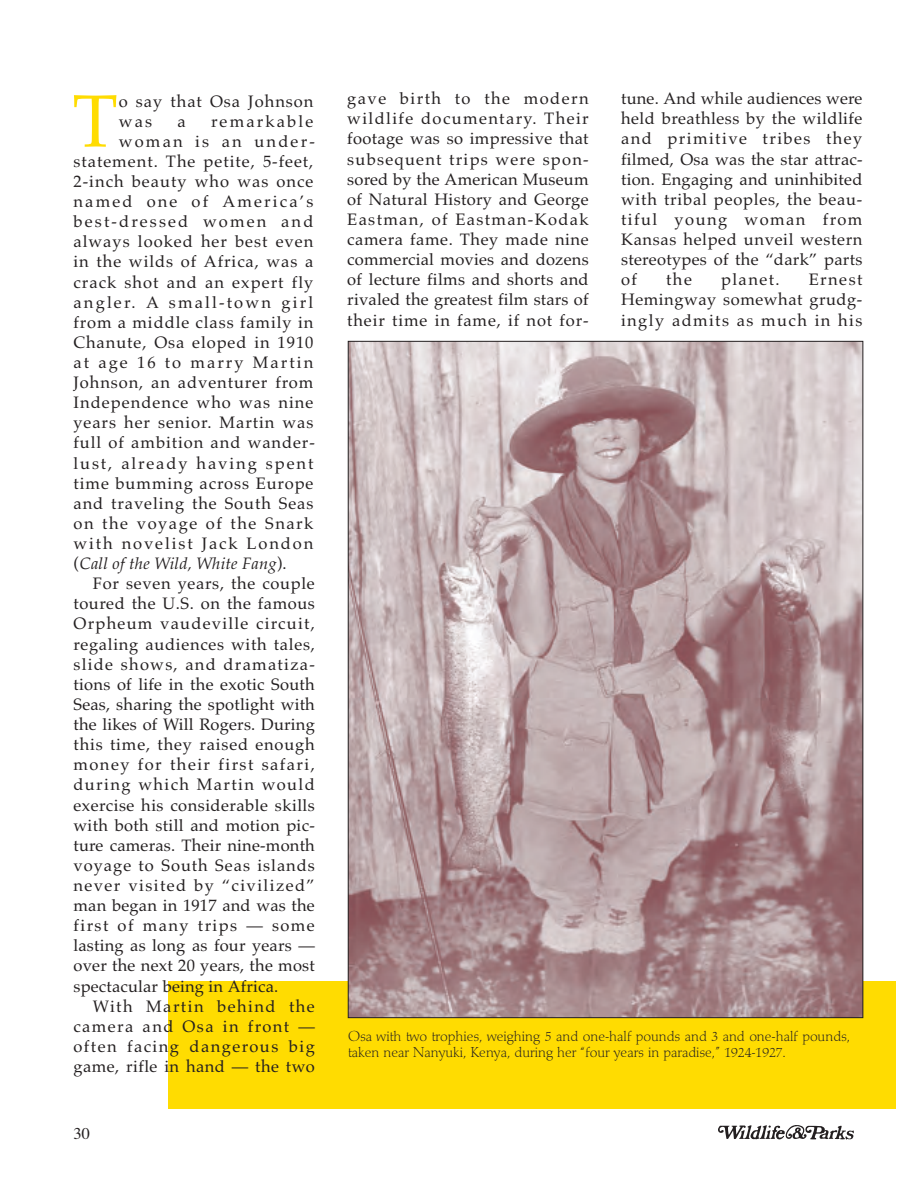
<style>
.page{position:relative;width:918px;height:1188px;background:#fff}
.page>*{position:absolute;margin:0;border:0;box-sizing:border-box;transform-origin:0 0}
.t1{font:74.4px "Palatino";color:#ffdc01}
.t2{font:16.5px/20.1px "Palatino";letter-spacing:.055em;color:#231f20;text-align:justify}
.t3{font:16.5px "Palatino";letter-spacing:.01em;color:#231f20}
.t4{font:16.5px "Palatino";letter-spacing:.085em;color:#231f20}
.t5{font:16.5px "Palatino";letter-spacing:.13em;color:#231f20}
.t6{font:16.5px "Palatino";letter-spacing:.03em;color:#231f20}
.t7{font:16.5px "Palatino";letter-spacing:.075em;color:#231f20}
.t8{font:16.5px "Palatino";letter-spacing:.115em;color:#231f20}
.t9{font:16.5px "Palatino";letter-spacing:.015em;color:#231f20}
.t10{font:italic 16.5px "Palatino";letter-spacing:.01em;color:#231f20}
.t11{font:16.5px "Palatino";letter-spacing:.02em;color:#231f20}
.t12{font:16.5px "Palatino";letter-spacing:.035em;color:#231f20}
.t13{font:16.5px "Palatino";letter-spacing:.09em;color:#231f20}
.t14{font:16.5px "Palatino";letter-spacing:.125em;color:#231f20}
.t15{font:16.5px "Times";color:#231f20}
.t16{font:15px/15.8px "Palton Light DTC";color:#231f20}
.s1{font-style:normal}
</style>
<div class="page">
<div style="left:169px;top:982px;width:727px;height:127px;background:#ffdc01"></div>
<svg style="left:718px;top:1125px;width:136px;height:15px"></svg>
<img style="left:350px;top:343px;width:511px;height:673px">
<h1 class="t1" style="left:72px;top:92px;width:47px">T</h1>
<p class="t2" style="left:119px;top:93px;width:196px">o say that Osa Johnson was</p>
<p class="t2" style="left:178px;top:113px;width:10px">a</p>
<p class="t5" style="left:211px;top:115px;width:104px">remarkable</p>
<p class="t5" style="left:119px;top:135px;width:198px">woman is an under-</p>
<p class="t2" style="left:74px;top:153px;width:241px">statement. The petite, 5-feet,</p>
<p class="t2" style="left:74px;top:173px;width:241px">2-inch beauty who was once</p>
<p class="t5" style="left:74px;top:195px;width:242px">named one of America’s</p>
<p class="t5" style="left:74px;top:215px;width:241px">best-dressed women and</p>
<p class="t2" style="left:74px;top:234px;width:241px">always looked her best even</p>
<p class="t2" style="left:74px;top:254px;width:241px">in the wilds of Africa, was a</p>
<p class="t2" style="left:74px;top:274px;width:241px">crack shot and an expert fly</p>
<p class="t5" style="left:74px;top:296px;width:241px">angler. A small-town girl</p>
<p class="t2" style="left:74px;top:314px;width:241px">from a middle class family in</p>
<p class="t2" style="left:74px;top:334px;width:241px">Chanute, Osa eloped in 1910</p>
<p class="t14" style="left:74px;top:356px;width:241px">at age 16 to marry Martin</p>
<p class="t2" style="left:74px;top:374px;width:241px">Johnson, an adventurer from</p>
<p class="t2" style="left:74px;top:394px;width:241px">Independence who was nine</p>
<p class="t2" style="left:74px;top:415px;width:241px">years her senior. Martin was</p>
<p class="t2" style="left:74px;top:435px;width:243px">full of ambition and wander-</p>
<p class="t8" style="left:74px;top:456px;width:241px">lust, already having spent</p>
<p class="t2" style="left:74px;top:475px;width:241px">time bumming across Europe</p>
<p class="t2" style="left:74px;top:495px;width:241px">and traveling the South Seas</p>
<p class="t13" style="left:74px;top:517px;width:241px">on the voyage of the Snark</p>
<p class="t8" style="left:74px;top:537px;width:241px">with novelist Jack London</p>
<p class="t10" style="left:74px;top:557px;width:215px"><span class="s1">(</span>Call of the Wild, White Fang<span class="s1">).</span></p>
<p class="t2" style="left:93px;top:575px;width:223px">For seven years, the couple</p>
<p class="t12" style="left:73px;top:597px;width:243px">toured the U.S. on the famous</p>
<p class="t7" style="left:73px;top:617px;width:243px">Orpheum vaudeville circuit,</p>
<p class="t2" style="left:73px;top:636px;width:243px">regaling audiences with tales,</p>
<p class="t7" style="left:73px;top:658px;width:243px">slide shows, and dramatiza-</p>
<p class="t9" style="left:73px;top:678px;width:243px">tions of life in the exotic South</p>
<p class="t3" style="left:73px;top:698px;width:243px">Seas, sharing the spotlight with</p>
<p class="t3" style="left:73px;top:718px;width:243px">the likes of Will Rogers. During</p>
<p class="t2" style="left:73px;top:736px;width:243px">this time, they raised enough</p>
<p class="t4" style="left:73px;top:758px;width:243px">money for their first safari,</p>
<p class="t4" style="left:73px;top:778px;width:243px">during which Martin would</p>
<p class="t6" style="left:73px;top:798px;width:243px">exercise his considerable skills</p>
<p class="t11" style="left:73px;top:819px;width:243px">with both still and motion pic-</p>
<p class="t3" style="left:73px;top:839px;width:243px">ture cameras. Their nine-month</p>
<p class="t2" style="left:73px;top:857px;width:243px">voyage to South Seas islands</p>
<p class="t4" style="left:73px;top:879px;width:243px">never visited by “civilized”</p>
<p class="t3" style="left:73px;top:899px;width:243px">man began in 1917 and was the</p>
<p class="t4" style="left:73px;top:919px;width:243px">first of many trips — some</p>
<p class="t3" style="left:73px;top:939px;width:243px">lasting as long as four years —</p>
<p class="t3" style="left:73px;top:959px;width:243px">over the next 20 years, the most</p>
<p class="t3" style="left:73px;top:979px;width:206px">spectacular being in Africa.</p>
<p class="t4" style="left:93px;top:1000px;width:223px">With Martin behind the</p>
<p class="t4" style="left:73px;top:1020px;width:243px">camera and Osa in front —</p>
<p class="t4" style="left:73px;top:1040px;width:243px">often facing dangerous big</p>
<p class="t6" style="left:73px;top:1060px;width:243px">game, rifle in hand — the two</p>
<p class="t15" style="left:73px;top:1127px;width:18px">30</p>
<p class="t2" style="left:347px;top:90px;width:243px">gave birth to the modern wildlife documentary. Their footage was so impressive that subsequent trips were spon&shy;sored by the American Museum of Natural History and George Eastman, of Eastman-Kodak camera fame. They made nine commercial movies and dozens of lecture films and shorts and rivaled the greatest film stars of their time in fame, if not for-</p>
<p class="t2" style="left:621px;top:90px;width:243px">tune. And while audiences were held breathless by the wildlife and primitive tribes they filmed, Osa was the star attrac&shy;tion. Engaging and uninhibited with tribal peoples, the beau&shy;tiful young woman from Kansas helped unveil western stereotypes of the “dark” parts of</p>
<p class="t2" style="left:666px;top:271px;width:27px">the</p>
<p class="t2" style="left:721px;top:271px;width:60px">planet.</p>
<p class="t2" style="left:621px;top:271px;width:243px;text-indent:188px">Ernest Hemingway somewhat grudg&shy;ingly admits as much in his</p>
<p class="t16" style="left:348px;top:1030px;width:504px">Osa with two trophies, weighing 5 and one-half pounds and 3 and one-half pounds, taken near Nanyuki, Kenya, during her “four years in paradise,” 1924-1927.</p>
</div>
